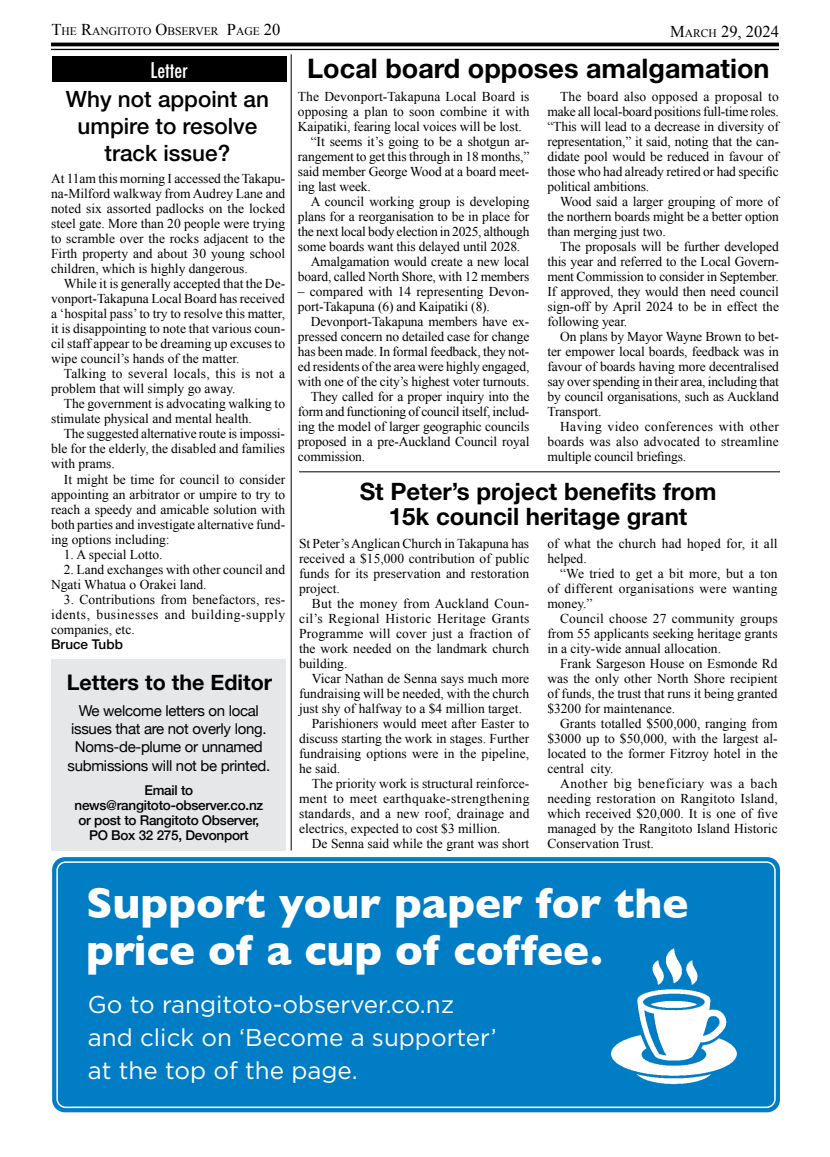
<style>
.page{position:relative;width:830px;height:1157px;background:#fff}
.page>*{position:absolute;margin:0;border:0;box-sizing:border-box;transform-origin:0 0}
.t1{font:700 43.95px/47px "Gill Sans";color:#fff}
.t2{font:700 27px "Helvetica Neue LT Std";color:#000}
.t3{font:24.3px/32.8px "Gotham";color:#fff}
.t4{font:700 24px/25.5px "Helvetica Neue LT Std";color:#000;text-align:center}
.t5{font:500 22.5px/27px "Helvetica Neue LT Std";color:#000;text-align:center}
.t6{font:700 21.45px "Helvetica Neue";color:#000}
.t7{font:500 condensed 21px "Futura";color:#fff}
.t8{font:16.5px "Times New Roman";color:#000}
.t9{font:15px/18px "Helvetica Neue";letter-spacing:-.02em;color:#000;text-align:center}
.t10{font:13.5px/15px "Times New Roman";color:#000;text-align:justify}
.t11{font:500 13.5px/15px "Helvetica Neue";letter-spacing:-.02em;color:#000;text-align:center}
.t12{font:13.5px "Times New Roman";letter-spacing:-.02em;color:#000}
.t13{font:13.5px "Times New Roman";letter-spacing:.03em;color:#000}
.t14{font:500 13.5px "Helvetica Neue LT Std";color:#000}
.t15{font:11.55px "Times New Roman";color:#000}
.s1{font-size:16.5px}
.s2{font-size:11.55px}
</style>
<div class="page">
<hr style="left:51px;top:43px;width:727px;height:3px;background:#000">
<hr style="left:51px;top:49px;width:727px;height:1px;background:#000">
<div style="left:52px;top:857px;width:727px;height:255px;background:linear-gradient(to right,#007dc5,#007dc5);border-radius:13px"></div>
<div style="left:57px;top:862px;width:717px;height:245px;background:#007dc5;border-radius:9px"></div>
<div style="left:56px;top:861px;width:719px;height:247px;border:2px solid #fff;border-radius:9px"></div>
<img style="left:611px;top:948px;width:126px;height:137px">
<hr style="left:299px;top:471px;width:480px;height:1px;background:#000">
<hr style="left:291px;top:54px;width:1px;height:796px;background:#000">
<div style="left:52px;top:56px;width:234px;height:26px;background:#000"></div>
<div style="left:52px;top:659px;width:234px;height:191px;background:#e6e7e8"></div>
<p class="t15" style="left:51px;top:23px;width:230px"><span class="s1">T</span>HE <span class="s1">R</span>ANGITOTO <span class="s1">O</span>BSERVER <span class="s1">P</span>AGE <span class="s1">20</span></p>
<p class="t8" style="left:669px;top:20px;width:110px">M<span class="s2">ARCH</span> 29, 2024</p>
<h3 class="t7" style="left:150px;top:57px;width:39px">Letter</h3>
<h3 class="t5" style="left:66px;top:85px;width:204px">Why not appoint an umpire to resolve track issue?</h3>
<p class="t10" style="left:51px;top:171px;width:235px">At 11am this morning I accessed the Takapu&shy;na-Milford walkway from Audrey Lane and noted six assorted padlocks on the locked steel gate. More than 20 people were trying to scramble over the rocks adjacent to the Firth property and about 30 young school children, which is highly dangerous.</p>
<p class="t10" style="left:51px;top:276px;width:235px;text-indent:13px">While it is generally accepted that the De&shy;vonport-Takapuna Local Board has received a ‘hospital pass’ to try to resolve this matter, it is disappointing to note that various coun&shy;cil staff appear to be dreaming up excuses to wipe council’s hands of the matter.</p>
<p class="t10" style="left:51px;top:366px;width:235px;text-indent:13px">Talking to several locals, this is not a problem that will simply go away.</p>
<p class="t10" style="left:51px;top:396px;width:235px;text-indent:13px">The government is advocating walking to stimulate physical and mental health.</p>
<p class="t10" style="left:51px;top:426px;width:235px;text-indent:13px">The suggested alternative route is impossi&shy;ble for the elderly, the disabled and families with prams.</p>
<p class="t10" style="left:51px;top:471px;width:235px;text-indent:13px">It might be time for council to consider appointing an arbitrator or umpire to try to reach a speedy and amicable solution with both parties and investigate alternative fund&shy;ing options including:</p>
<p class="t10" style="left:64px;top:546px;width:100px">1. A special Lotto.</p>
<p class="t10" style="left:51px;top:561px;width:235px;text-indent:13px">2. Land exchanges with other council and<br>Ngati Whatua o Orakei land.</p>
<p class="t10" style="left:51px;top:591px;width:235px;text-indent:13px">3. Contributions from benefactors, res&shy;idents, businesses and building-supply companies, etc.</p>
<p class="t14" style="left:51px;top:635px;width:73px">Bruce Tubb</p>
<h3 class="t6" style="left:67px;top:665px;width:207px">Letters to the Editor</h3>
<p class="t9" style="left:71px;top:702px;width:197px">We welcome letters on local issues that are not overly long.<br>Noms-de-plume or unnamed</p>
<p class="t9" style="left:68px;top:757px;width:204px">submissions will not be printed.</p>
<p class="t11" style="left:74px;top:782px;width:190px">Email to news@rangitoto-observer.co.nz or post to Rangitoto Observer,<br>PO Box 32 275, Devonport</p>
<h2 class="t2" style="left:307px;top:52px;width:463px">Local board opposes amalgamation</h2>
<p class="t10" style="left:298px;top:89px;width:233px">The Devonport-Takapuna Local Board is</p>
<p class="t10" style="left:298px;top:104px;width:233px">opposing a plan to soon combine it with</p>
<p class="t10" style="left:298px;top:119px;width:225px">Kaipatiki, fearing local voices will be lost.</p>
<p class="t10" style="left:310px;top:134px;width:220px">“It seems it’s going to be a shotgun ar-</p>
<p class="t10" style="left:298px;top:149px;width:233px">rangement to get this through in 18 months,”</p>
<p class="t10" style="left:298px;top:164px;width:233px">said member George Wood at a board meet-</p>
<p class="t10" style="left:298px;top:179px;width:74px">ing last week.</p>
<p class="t10" style="left:310px;top:194px;width:220px">A council working group is developing</p>
<p class="t10" style="left:298px;top:209px;width:233px">plans for a reorganisation to be in place for</p>
<p class="t10" style="left:298px;top:224px;width:233px">the next local body election in 2025, although</p>
<p class="t10" style="left:298px;top:239px;width:224px">some boards want this delayed until 2028.</p>
<p class="t10" style="left:310px;top:254px;width:220px">Amalgamation would create a new local</p>
<p class="t10" style="left:298px;top:269px;width:233px">board, called North Shore, with 12 members</p>
<p class="t10" style="left:298px;top:284px;width:233px">– compared with 14 representing Devon&shy;port-Takapuna (6) and Kaipatiki (8).</p>
<p class="t10" style="left:310px;top:314px;width:220px">Devonport-Takapuna members have ex-</p>
<p class="t10" style="left:298px;top:329px;width:233px">pressed concern no detailed case for change</p>
<p class="t10" style="left:298px;top:344px;width:233px">has been made. In formal feedback, they not-</p>
<p class="t10" style="left:298px;top:359px;width:233px">ed residents of the area were highly engaged,</p>
<p class="t10" style="left:298px;top:374px;width:233px">with one of the city’s highest voter turnouts.</p>
<p class="t10" style="left:310px;top:389px;width:220px">They called for a proper inquiry into the</p>
<p class="t12" style="left:298px;top:403px;width:233px">form and functioning of council itself, includ-</p>
<p class="t10" style="left:298px;top:419px;width:233px">ing the model of larger geographic councils</p>
<p class="t10" style="left:298px;top:434px;width:233px">proposed in a pre-Auckland Council royal</p>
<p class="t10" style="left:298px;top:449px;width:69px">commission.</p>
<p class="t10" style="left:547px;top:89px;width:233px;text-indent:13px">The board also opposed a proposal to make all local-board positions full-time roles. “This will lead to a decrease in diversity of representation,” it said, noting that the can&shy;didate pool would be reduced in favour of those who had already retired or had specific political ambitions.</p>
<p class="t10" style="left:547px;top:194px;width:233px;text-indent:13px">Wood said a larger grouping of more of the northern boards might be a better option than merging just two.</p>
<p class="t10" style="left:547px;top:239px;width:233px;text-indent:13px">The proposals will be further developed this year and referred to the Local Govern&shy;ment Commission to consider in September.<br>If approved, they would then need council sign-off by April 2024 to be in effect the following year.</p>
<p class="t10" style="left:547px;top:329px;width:233px;text-indent:13px">On plans by Mayor Wayne Brown to bet&shy;ter empower local boards, feedback was in favour of boards having more decentralised say over spending in their area, including that by council organisations, such as Auckland Transport.</p>
<p class="t10" style="left:547px;top:419px;width:233px;text-indent:13px">Having video conferences with other boards was also advocated to streamline multiple council briefings.</p>
<h3 class="t4" style="left:359px;top:477px;width:358px">St Peter’s project benefits from<br>15k council heritage grant</h3>
<p class="t10" style="left:299px;top:535px;width:232px">St Peter’s Anglican Church in Takapuna has received a $15,000 contribution of public funds for its preservation and restoration project.</p>
<p class="t10" style="left:299px;top:595px;width:232px;text-indent:13px">But the money from Auckland Coun&shy;cil’s Regional Historic Heritage Grants Programme will cover just a fraction of the work needed on the landmark church building.</p>
<p class="t10" style="left:311px;top:670px;width:219px">Vicar Nathan de Senna says much more</p>
<p class="t10" style="left:299px;top:685px;width:232px">fundraising will be needed, with the church</p>
<p class="t10" style="left:299px;top:700px;width:224px">just shy of halfway to a $4 million target.</p>
<p class="t10" style="left:311px;top:715px;width:219px">Parishioners would meet after Easter to</p>
<p class="t10" style="left:299px;top:730px;width:232px">discuss starting the work in stages. Further</p>
<p class="t10" style="left:299px;top:745px;width:231px">fundraising options were in the pipeline,</p>
<p class="t10" style="left:299px;top:760px;width:43px">he said.</p>
<p class="t10" style="left:311px;top:775px;width:219px">The priority work is structural reinforce-</p>
<p class="t13" style="left:299px;top:789px;width:232px">ment to meet earthquake-strengthening</p>
<p class="t10" style="left:299px;top:805px;width:232px">standards, and a new roof, drainage and</p>
<p class="t10" style="left:299px;top:820px;width:203px">electrics, expected to cost $3 million.</p>
<p class="t10" style="left:311px;top:835px;width:219px">De Senna said while the grant was short</p>
<p class="t10" style="left:547px;top:535px;width:232px">of what the church had hoped for, it all helped.</p>
<p class="t10" style="left:547px;top:565px;width:232px;text-indent:13px">“We tried to get a bit more, but a ton of different organisations were wanting money.”</p>
<p class="t10" style="left:547px;top:610px;width:232px;text-indent:13px">Council choose 27 community groups from 55 applicants seeking heritage grants in a city-wide annual allocation.</p>
<p class="t10" style="left:547px;top:655px;width:232px;text-indent:13px">Frank Sargeson House on Esmonde Rd was the only other North Shore recipient of funds, the trust that runs it being granted $3200 for maintenance.</p>
<p class="t10" style="left:547px;top:715px;width:232px;text-indent:13px">Grants totalled $500,000, ranging from $3000 up to $50,000, with the largest al&shy;located to the former Fitzroy hotel in the central city.</p>
<p class="t10" style="left:547px;top:775px;width:232px;text-indent:13px">Another big beneficiary was a bach needing restoration on Rangitoto Island, which received $20,000. It is one of five managed by the Rangitoto Island Historic Conservation Trust.</p>
<h1 class="t1" style="left:86px;top:878px;width:603px">Support your paper for the price of a cup of coffee.</h1>
<h3 class="t3" style="left:88px;top:987px;width:410px">Go to rangitoto-observer.co.nz and click on ‘Become a supporter’ at the top of the page.</h3>
</div>
